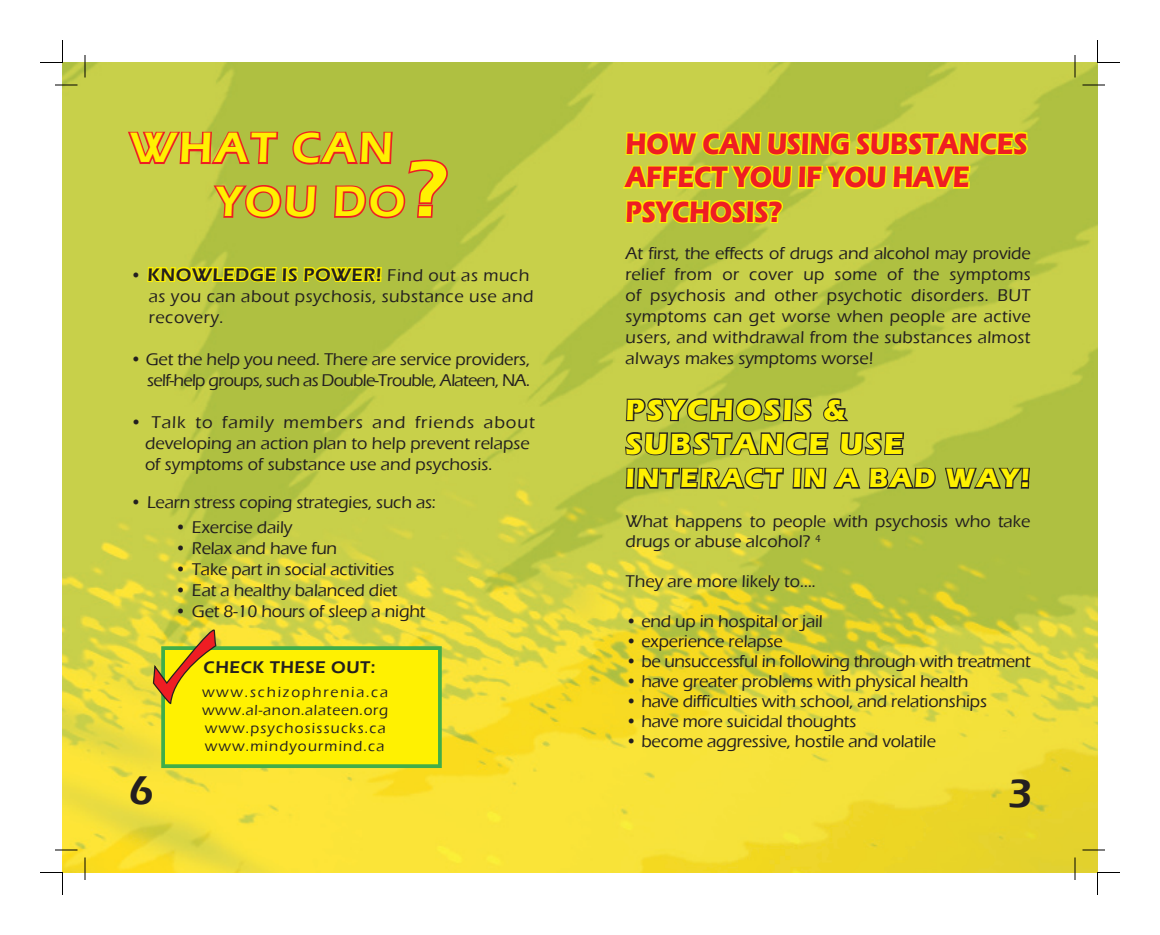
<style>
.page{position:relative;width:1160px;height:935px;background:#fff}
.page>*{position:absolute;margin:0;border:0;box-sizing:border-box;transform-origin:0 0}
.t1{font:600 43.75px/53.8px "Eras ITC";letter-spacing:.06em;color:#fff101}
.t2{font:600 41.25px "Eras ITC";color:#231f20}
.t3{font:700 30.5px/34.1px "Eras ITC";letter-spacing:-.01em;color:#ee1d23;scale:.84 1}
.t4{font:700 30px/33.8px "Eras ITC";letter-spacing:.07em;color:#fff101}
.t5{font:700 27.5px "Eras ITC";letter-spacing:.06em;color:#fff101}
.t6{font:600 18.75px "Eras ITC";letter-spacing:.03em;color:#231f20}
.t7{font:500 17.5px/21px "Eras ITC";letter-spacing:-.01em;color:#231f20}
.t8{font:500 17.5px/21px "Eras ITC";letter-spacing:-.04em;color:#231f20;text-align:right}
.t9{font:500 17.5px/21px "Eras ITC";letter-spacing:.03em;color:#231f20}
.t10{font:600 17.5px "Eras ITC";letter-spacing:.03em;color:#231f20}
.t11{font:500 15px/18px "Eras ITC";letter-spacing:.08em;color:#231f20}
.s1{font-size:81.25px}
.s2{font-weight:500;font-size:17.5px}
</style>
<div class="page">
<img style="left:62px;top:62px;width:1036px;height:810px">
<svg style="left:621px;top:62px;width:410px;height:566px;background:#bac33f"></svg>
<div style="left:163px;top:648px;width:277px;height:118px;background:#fff101"></div>
<div style="left:161px;top:646px;width:281px;height:122px;border:4px solid #40ae49"></div>
<svg style="left:126px;top:62px;width:324px;height:346px;background:#bcbb40"></svg>
<svg style="left:152px;top:623px;width:65px;height:83px"></svg>
<svg style="left:85px;top:55px;width:1px;height:23px"></svg>
<svg style="left:55px;top:85px;width:23px;height:1px"></svg>
<svg style="left:1075px;top:55px;width:1px;height:23px"></svg>
<svg style="left:1082px;top:85px;width:23px;height:1px"></svg>
<svg style="left:85px;top:858px;width:1px;height:22px"></svg>
<svg style="left:55px;top:850px;width:23px;height:1px"></svg>
<svg style="left:1075px;top:858px;width:1px;height:22px"></svg>
<svg style="left:1082px;top:850px;width:23px;height:1px"></svg>
<svg style="left:40px;top:40px;width:23px;height:23px"></svg>
<svg style="left:1097px;top:40px;width:23px;height:23px"></svg>
<svg style="left:40px;top:872px;width:23px;height:23px"></svg>
<svg style="left:1097px;top:872px;width:23px;height:23px"></svg>
<h1 class="t1" style="left:217px;top:121px;width:233px;text-indent:-87px">WHAT CAN<br>YOU DO<span class="s1">?</span></h1>
<p class="t6" style="left:130px;top:264px;width:401px"><span class="s2">•</span> KNOWLEDGE IS POWER! <span class="s2">Find out as much</span></p>
<p class="t9" style="left:149px;top:286px;width:386px">as you can about psychosis, substance use and recovery.</p>
<p class="t8" style="left:130px;top:349px;width:402px">• Get the help you need. There are service providers, self-help groups, such as Double-Trouble, Alateen, NA.</p>
<p class="t7" style="left:145px;top:412px;width:391px;text-indent:-15px">• Talk to family members and friends about developing an action plan to help prevent relapse of symptoms of substance use and psychosis.</p>
<p class="t7" style="left:130px;top:492px;width:307px">• Learn stress coping strategies, such as:</p>
<p class="t7" style="left:175px;top:517px;width:119px">• Exercise daily</p>
<p class="t7" style="left:175px;top:538px;width:164px">• Relax and have fun</p>
<p class="t7" style="left:175px;top:559px;width:221px">• Take part in social activities</p>
<p class="t7" style="left:175px;top:580px;width:224px">• Eat a healthy balanced diet</p>
<p class="t7" style="left:175px;top:601px;width:252px">• Get 8-10 hours of sleep a night</p>
<p class="t10" style="left:203px;top:657px;width:173px">CHECK THESE OUT:</p>
<p class="t11" style="left:202px;top:683px;width:188px">www.schizophrenia.ca www.al-anon.alateen.org www.psychosissucks.ca www.mindyourmind.ca</p>
<h3 class="t3" style="left:626px;top:127px;width:480px">HOW CAN USING SUBSTANCES<br>AFFECT YOU IF YOU HAVE<br>PSYCHOSIS?</h3>
<p class="t7" style="left:626px;top:243px;width:407px;text-align:justify">At first, the effects of drugs and alcohol may provide relief from or cover up some of the symptoms of psychosis and other psychotic disorders. BUT symptoms can get worse when people are active users, and withdrawal from the substances almost always makes symptoms worse!</p>
<h3 class="t4" style="left:626px;top:393px;width:280px">PSYCHOSIS &amp;<br>SUBSTANCE USE</h3>
<h3 class="t5" style="left:626px;top:462px;width:406px">INTERACT IN A BAD WAY!</h3>
<p class="t7" style="left:626px;top:512px;width:406px;line-height:20px">What happens to people with psychosis who take drugs or abuse alcohol? <sup>4</sup></p>
<p class="t7" style="left:626px;top:571px;width:192px">They are more likely to....</p>
<p class="t7" style="left:626px;top:611px;width:199px">• end up in hospital or jail</p>
<p class="t7" style="left:626px;top:631px;width:159px">• experience relapse</p>
<p class="t7" style="left:626px;top:651px;width:407px">• be unsuccessful in following through with treatment</p>
<p class="t7" style="left:626px;top:671px;width:344px">• have greater problems with physical health</p>
<p class="t7" style="left:626px;top:691px;width:363px">• have difficulties with school, and relationships</p>
<p class="t7" style="left:626px;top:711px;width:232px">• have more suicidal thoughts</p>
<p class="t7" style="left:626px;top:731px;width:312px">• become aggressive, hostile and volatile</p>
<h2 class="t2" style="left:129px;top:767px;width:27px">6</h2>
<h2 class="t2" style="left:1008px;top:769px;width:27px">3</h2>
</div>
